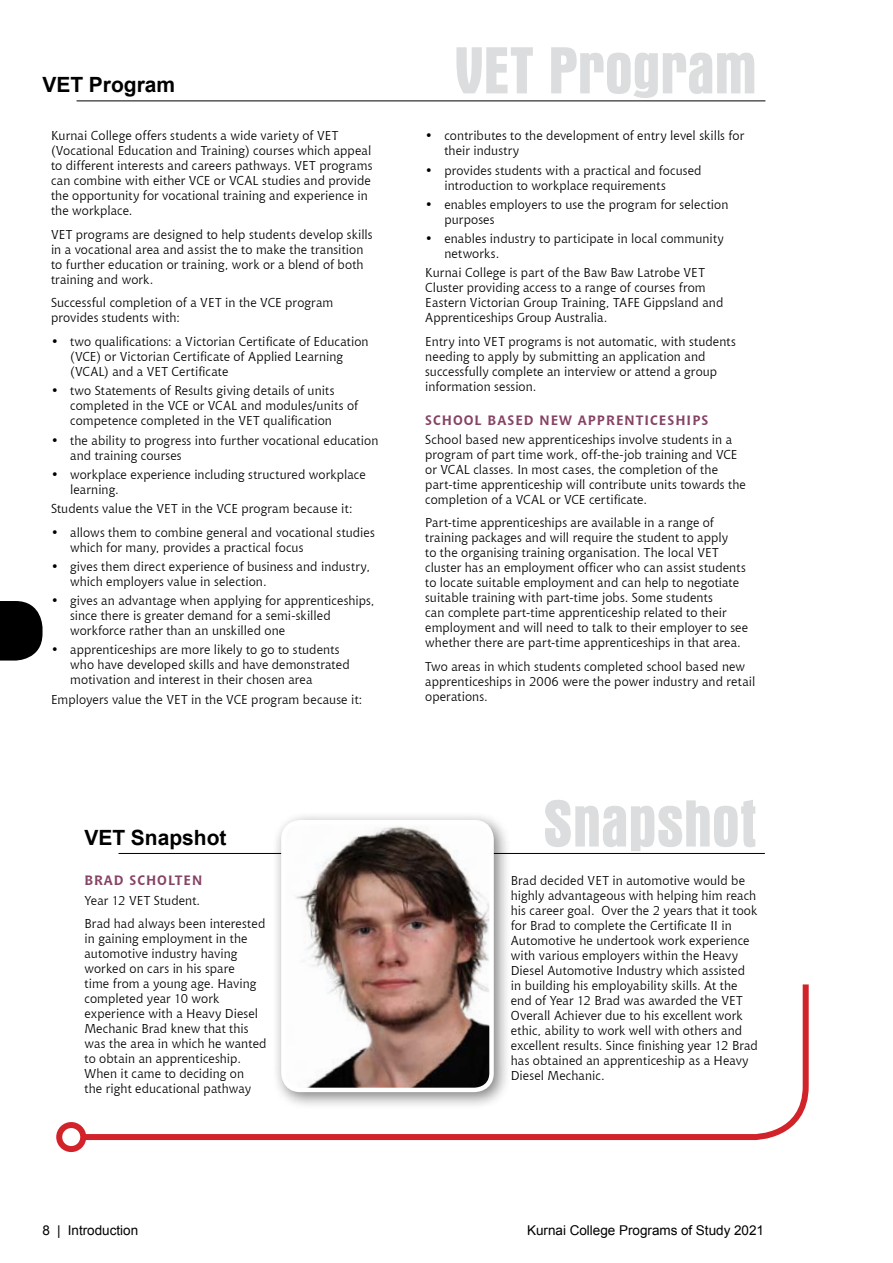
<style>
.page{position:relative;width:893px;height:1263px;background:#fff}
.page>*{position:absolute;margin:0;border:0;box-sizing:border-box;transform-origin:0 0}
._2008intro-title{font:700 condensed 67.5px "Aurora BT";letter-spacing:-.01em;color:#dcddde}
._2008h1-pathway-vce{font:700 21px "Arial";color:#000}
.t1{font:13.5px "Arial";color:#000}
.Heading_2{font:700 13.5px "Chianti BT";letter-spacing:.075em;color:#864263}
.Heading_2_lc{font:700 13.5px "Chianti BT";letter-spacing:.075em;color:#864263}
.body_1{font:12.75px/15px "Chianti BT";letter-spacing:.005em;color:#000}
</style>
<div class="page">
<svg style="left:0;top:601px;width:43px;height:59px"></svg>
<hr style="left:77px;top:101px;width:688px;height:1px;background:#000">
<hr style="left:119px;top:853px;width:646px;height:1px;background:#000">
<div style="left:272px;top:811px;width:239px;height:299px;background:#000;opacity:.5"></div>
<img style="left:283px;top:822px;width:209px;height:156px">
<div style="left:281px;top:820px;width:213px;height:272px;border:4px solid #fff;border-radius:17px"></div>
<svg style="left:77px;top:978px;width:732px;height:165px"></svg>
<div style="left:56px;top:1122px;width:30px;height:30px;border:6px solid #d2232a;border-radius:50%"></div>
<p class="_2008h1-pathway-vce" style="left:43px;top:71px;width:134px">VET Program</p>
<p class="body_1" style="left:51px;top:128px;width:323px">Kurnai College offers students a wide variety of VET (Vocational Education and Training) courses which appeal to different interests and careers pathways. VET programs can combine with either VCE or VCAL studies and provide the opportunity for vocational training and experience in the workplace.</p>
<p class="body_1" style="left:51px;top:227px;width:323px">VET programs are designed to help students develop skills in a vocational area and assist the to make the transition to further education or training, work or a blend of both training and work.</p>
<p class="body_1" style="left:51px;top:295px;width:284px">Successful completion of a VET in the VCE program provides students with:</p>
<p class="body_1" style="left:70px;top:334px;width:300px;text-indent:-19px">• two qualifications: a Victorian Certificate of Education (VCE) or Victorian Certificate of Applied Learning (VCAL) and a VET Certificate</p>
<p class="body_1" style="left:70px;top:383px;width:289px;text-indent:-19px">• two Statements of Results giving details of units completed in the VCE or VCAL and modules/units of competence completed in the VET qualification</p>
<p class="body_1" style="left:70px;top:432px;width:310px;text-indent:-19px">• the ability to progress into further vocational education and training courses</p>
<p class="body_1" style="left:70px;top:466px;width:297px;text-indent:-19px">• workplace experience including structured workplace learning.</p>
<p class="body_1" style="left:51px;top:501px;width:303px">Students value the VET in the VCE program because it:</p>
<p class="body_1" style="left:70px;top:524px;width:306px;text-indent:-19px">• allows them to combine general and vocational studies which for many, provides a practical focus</p>
<p class="body_1" style="left:70px;top:558px;width:301px;text-indent:-19px">• gives them direct experience of business and industry, which employers value in selection.</p>
<p class="body_1" style="left:70px;top:593px;width:306px;text-indent:-19px">• gives an advantage when applying for apprenticeships, since there is greater demand for a semi-skilled workforce rather than an unskilled one</p>
<p class="body_1" style="left:70px;top:642px;width:281px;text-indent:-19px">• apprenticeships are more likely to go to students who have developed skills and have demonstrated motivation and interest in their chosen area</p>
<p class="body_1" style="left:51px;top:691px;width:313px">Employers value the VET in the VCE program because it:</p>
<p class="_2008h1-pathway-vce" style="left:85px;top:823px;width:144px">VET Snapshot</p>
<p class="Heading_2_lc" style="left:85px;top:871px;width:119px">BRAD SCHOLTEN</p>
<p class="body_1" style="left:85px;top:892px;width:117px">Year 12 VET Student.</p>
<p class="body_1" style="left:85px;top:915px;width:184px">Brad had always been interested in gaining employment in the automotive industry having worked on cars in his spare<br>time from a young age. Having completed year 10 work experience with a Heavy Diesel<br>Mechanic Brad knew that this was the area in which he wanted to obtain an apprenticeship.<br>When it came to deciding on<br>the right educational pathway</p>
<p class="_2008intro-title" style="left:455px;top:32px;width:304px">VET Program</p>
<p class="body_1" style="left:444px;top:128px;width:301px;text-indent:-19px">• contributes to the development of entry level skills for their industry</p>
<p class="body_1" style="left:444px;top:162px;width:259px;text-indent:-19px">• provides students with a practical and focused introduction to workplace requirements</p>
<p class="body_1" style="left:444px;top:197px;width:286px;text-indent:-19px">• enables employers to use the program for selection purposes</p>
<p class="body_1" style="left:444px;top:231px;width:281px;text-indent:-19px">• enables industry to participate in local community networks.</p>
<p class="body_1" style="left:425px;top:265px;width:300px">Kurnai College is part of the Baw Baw Latrobe VET Cluster providing access to a range of courses from Eastern Victorian Group Training, TAFE Gippsland and Apprenticeships Group Australia.</p>
<p class="body_1" style="left:425px;top:334px;width:312px">Entry into VET programs is not automatic, with students needing to apply by submitting an application and successfully complete an interview or attend a group information session.</p>
<p class="Heading_2" style="left:425px;top:410px;width:285px">SCHOOL BASED NEW APPRENTICESHIPS</p>
<p class="body_1" style="left:425px;top:431px;width:322px">School based new apprenticeships involve students in a program of part time work, off-the-job training and VCE or VCAL classes. In most cases, the completion of the part-time apprenticeship will contribute units towards the completion of a VCAL or VCE certificate.</p>
<p class="body_1" style="left:425px;top:515px;width:324px">Part-time apprenticeships are available in a range of training packages and will require the student to apply<br>to the organising training organisation. The local VET cluster has an employment officer who can assist students to locate suitable employment and can help to negotiate suitable training with part-time jobs. Some students<br>can complete part-time apprenticeship related to their employment and will need to talk to their employer to see whether there are part-time apprenticeships in that area.</p>
<p class="body_1" style="left:425px;top:658px;width:332px">Two areas in which students completed school based new apprenticeships in 2006 were the power industry and retail operations.</p>
<p class="_2008intro-title" style="left:543px;top:785px;width:216px">Snapshot</p>
<p class="body_1" style="left:511px;top:872px;width:249px">Brad decided VET in automotive would be highly advantageous with helping him reach his career goal. Over the 2 years that it took for Brad to complete the Certificate II in Automotive he undertook work experience with various employers within the Heavy Diesel Automotive Industry which assisted in building his employability skills. At the end of Year 12 Brad was awarded the VET Overall Achiever due to his excellent work ethic, ability to work well with others and excellent results. Since finishing year 12 Brad has obtained an apprenticeship as a Heavy Diesel Mechanic.</p>
<p class="t1" style="left:43px;top:1221px;width:97px">8 | Introduction</p>
<p class="t1" style="left:527px;top:1221px;width:238px">Kurnai College Programs of Study 2021</p>
</div>
